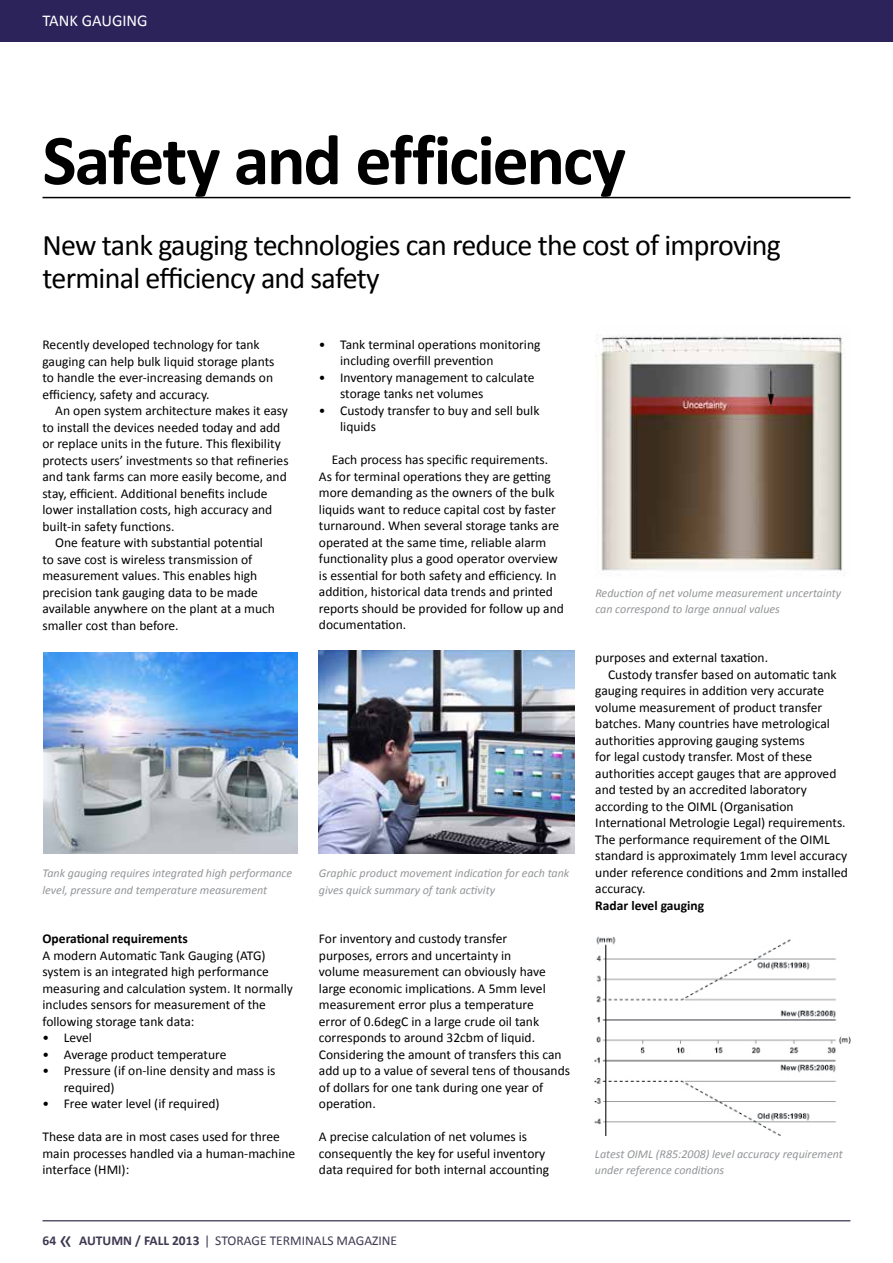
<style>
.page{position:relative;width:893px;height:1263px;background:#fff}
.page>*{position:absolute;margin:0;border:0;box-sizing:border-box;transform-origin:0 0}
.t1{font:700 72px "Calibri";letter-spacing:-.03em;color:#000}
.t2{font:30px/33px "Calibri";letter-spacing:-.025em;color:#000}
.t3{font:16.5px "Calibri";color:#fff}
.t4{font:13.5px/16.5px "Calibri";color:#000}
.t5{font:13.5px "Calibri";color:#403952}
.t6{font:700 13.5px "Calibri";color:#000}
.t7{font:italic 12px/16.5px "Calibri";color:#939598}
.s1{font-weight:700}
.s2{font-size:27px}
</style>
<div class="page">
<hr style="left:43px;top:1220px;width:807px;height:1px;background:#09012b">
<div style="left:0;top:0;width:893px;height:42px;background:#2c235b"></div>
<hr style="left:43px;top:197px;width:807px;height:1px;background:#000">
<img style="left:319px;top:651px;width:255px;height:202px">
<img style="left:595px;top:936px;width:255px;height:200px">
<img style="left:595px;top:335px;width:248px;height:236px">
<img style="left:43px;top:652px;width:255px;height:201px">
<p class="t3" style="left:43px;top:11px;width:107px">TANK GAUGING</p>
<h1 class="t1" style="left:43px;top:115px;width:585px">Safety and efficiency</h1>
<h2 class="t2" style="left:43px;top:227px;width:740px">New tank gauging technologies can reduce the cost of improving terminal efficiency and safety</h2>
<p class="t4" style="left:43px;top:336px;width:233px">Recently developed technology for tank gauging can help bulk liquid storage plants to handle the ever-increasing demands on efficiency, safety and accuracy.</p>
<p class="t4" style="left:55px;top:402px;width:234px">An open system architecture makes it easy</p>
<p class="t4" style="left:43px;top:418px;width:239px">to install the devices needed today and add</p>
<p class="t4" style="left:43px;top:435px;width:240px">or replace units in the future. This flexibility</p>
<p class="t4" style="left:43px;top:451px;width:248px">protects users’ investments so that refineries</p>
<p class="t4" style="left:43px;top:468px;width:246px">and tank farms can more easily become, and</p>
<p class="t4" style="left:43px;top:484px;width:227px">stay, efficient. Additional benefits include</p>
<p class="t4" style="left:43px;top:501px;width:231px">lower installation costs, high accuracy and</p>
<p class="t4" style="left:43px;top:517px;width:134px">built-in safety functions.</p>
<p class="t4" style="left:55px;top:534px;width:209px">One feature with substantial potential</p>
<p class="t4" style="left:43px;top:550px;width:211px">to save cost is wireless transmission of</p>
<p class="t4" style="left:43px;top:567px;width:216px">measurement values. This enables high</p>
<p class="t4" style="left:43px;top:583px;width:217px">precision tank gauging data to be made</p>
<p class="t4" style="left:43px;top:600px;width:234px">available anywhere on the plant at a much</p>
<p class="t4" style="left:43px;top:616px;width:138px">smaller cost than before.</p>
<p class="t4" style="left:340px;top:336px;width:202px;text-indent:-21px">• Tank terminal operations monitoring including overfill prevention</p>
<p class="t4" style="left:340px;top:369px;width:196px;text-indent:-21px">• Inventory management to calculate storage tanks net volumes</p>
<p class="t4" style="left:340px;top:402px;width:201px;text-indent:-21px">• Custody transfer to buy and sell bulk liquids</p>
<p class="t4" style="left:319px;top:451px;width:247px;text-indent:13px">Each process has specific requirements.<br>As for terminal operations they are getting more demanding as the owners of the bulk liquids want to reduce capital cost by faster turnaround. When several storage tanks are operated at the same time, reliable alarm functionality plus a good operator overview is essential for both safety and efficiency. In addition, historical data trends and printed reports should be provided for follow up and documentation.</p>
<p class="t7" style="left:43px;top:864px;width:251px">Tank gauging requires integrated high performance level, pressure and temperature measurement</p>
<p class="t6" style="left:43px;top:930px;width:147px">Operational requirements</p>
<p class="t4" style="left:43px;top:946px;width:252px">A modern Automatic Tank Gauging (ATG) system is an integrated high performance measuring and calculation system. It normally includes sensors for measurement of the following storage tank data:</p>
<p class="t4" style="left:43px;top:1029px;width:51px">• Level</p>
<p class="t4" style="left:43px;top:1045px;width:185px">• Average product temperature</p>
<p class="t4" style="left:64px;top:1062px;width:213px;text-indent:-21px">• Pressure (if on-line density and mass is required)</p>
<p class="t4" style="left:43px;top:1095px;width:179px">• Free water level (if required)</p>
<p class="t4" style="left:43px;top:1128px;width:254px">These data are in most cases used for three main processes handled via a human-machine interface (HMI):</p>
<p class="t7" style="left:319px;top:864px;width:252px">Graphic product movement indication for each tank gives quick summary of tank activity</p>
<p class="t4" style="left:319px;top:930px;width:253px">For inventory and custody transfer<br>purposes, errors and uncertainty in<br>volume measurement can obviously have large economic implications. A 5mm level measurement error plus a temperature<br>error of 0.6degC in a large crude oil tank corresponds to around 32cbm of liquid.<br>Considering the amount of transfers this can add up to a value of several tens of thousands of dollars for one tank during one year of operation.</p>
<p class="t4" style="left:319px;top:1127px;width:232px">A precise calculation of net volumes is consequently the key for useful inventory data required for both internal accounting</p>
<p class="t5" style="left:43px;top:1232px;width:356px"><span class="s1">64</span> <span class="s2">«</span> <span class="s1">AUTUMN / FALL 2013</span> | STORAGE TERMINALS MAGAZINE</p>
<p class="t7" style="left:595px;top:584px;width:247px">Reduction of net volume measurement uncertainty can correspond to large annual values</p>
<p class="t4" style="left:595px;top:649px;width:174px">purposes and external taxation.</p>
<p class="t4" style="left:608px;top:665px;width:230px">Custody transfer based on automatic tank</p>
<p class="t4" style="left:595px;top:682px;width:230px">gauging requires in addition very accurate</p>
<p class="t4" style="left:595px;top:698px;width:228px">volume measurement of product transfer</p>
<p class="t4" style="left:595px;top:715px;width:236px">batches. Many countries have metrological</p>
<p class="t4" style="left:595px;top:731px;width:211px">authorities approving gauging systems</p>
<p class="t4" style="left:595px;top:748px;width:218px">for legal custody transfer. Most of these</p>
<p class="t4" style="left:595px;top:764px;width:243px">authorities accept gauges that are approved</p>
<p class="t4" style="left:595px;top:781px;width:213px">and tested by an accredited laboratory</p>
<p class="t4" style="left:595px;top:797px;width:200px">according to the OIML (Organisation</p>
<p class="t4" style="left:595px;top:814px;width:252px">International Metrologie Legal) requirements.</p>
<p class="t4" style="left:595px;top:830px;width:236px">The performance requirement of the OIML</p>
<p class="t4" style="left:595px;top:847px;width:253px">standard is approximately 1mm level accuracy</p>
<p class="t4" style="left:595px;top:863px;width:254px">under reference conditions and 2mm installed</p>
<p class="t4" style="left:595px;top:880px;width:52px">accuracy.</p>
<p class="t6" style="left:595px;top:897px;width:110px">Radar level gauging</p>
<p class="t7" style="left:595px;top:1145px;width:249px">Latest OIML (R85:2008) level accuracy requirement under reference conditions</p>
</div>
